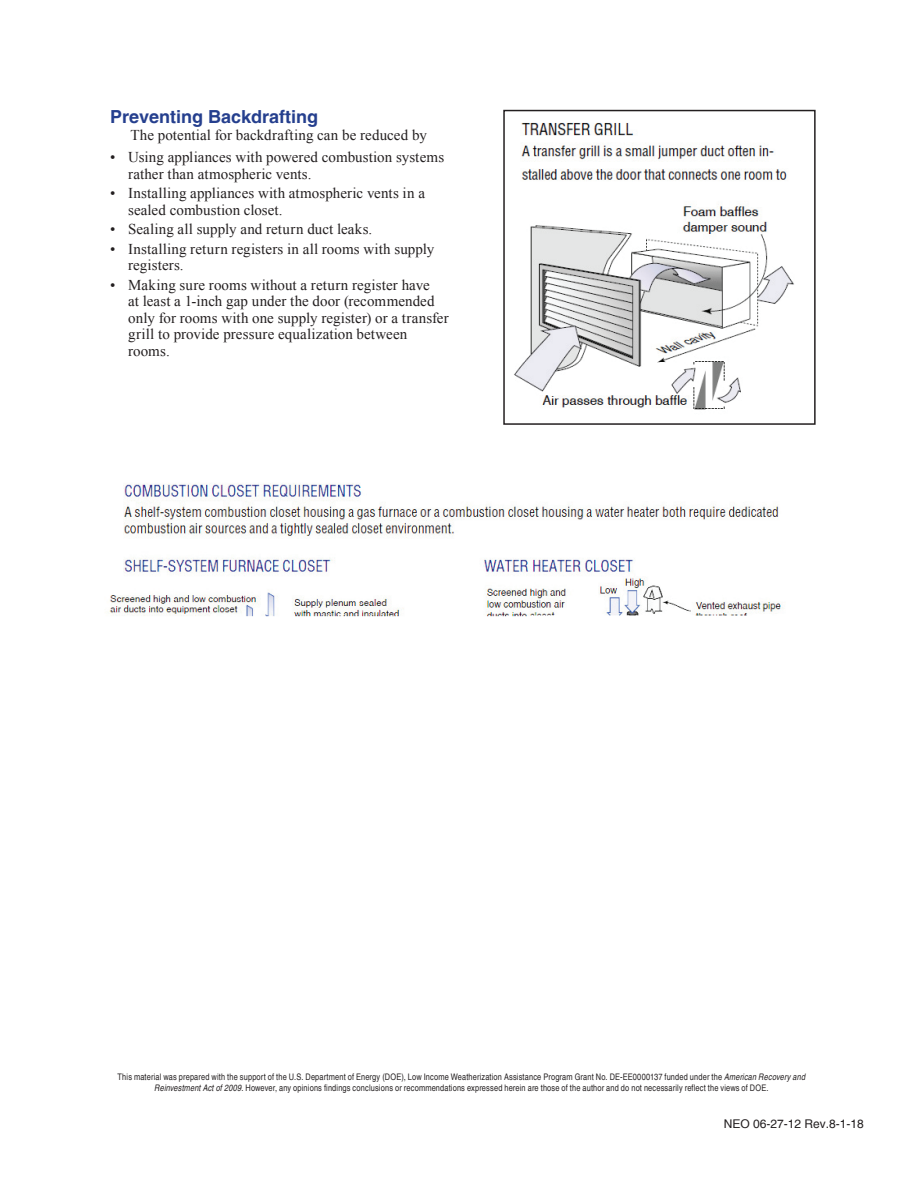
<style>
.page{position:relative;width:918px;height:1188px;background:#fff}
.page>*{position:absolute;margin:0;border:0;box-sizing:border-box;transform-origin:0 0}
.t1{font:700 18px "Helvetica";color:#253f8e}
.t2{font:15px/16.5px "Times New Roman";letter-spacing:.005em;color:#231f20}
.t3{font:12px "Helvetica";color:#231f20}
.t4{font:condensed 9px/10.5px "Helvetica";letter-spacing:.02em;color:#231f20;text-align:center}
.s1{font-style:italic}
</style>
<div class="page">
<img style="left:514px;top:123px;width:280px;height:287px">
<div style="left:503px;top:110px;width:313px;height:315px;border:2px solid #231f20"></div>
<img style="left:109px;top:483px;width:674px;height:134px">
<p class="t1" style="left:110px;top:106px;width:210px">Preventing Backdrafting</p>
<p class="t2" style="left:130px;top:126px;width:298px">The potential for backdrafting can be reduced by</p>
<p class="t2" style="left:128px;top:149px;width:318px;text-indent:-18px">• Using appliances with powered combustion systems rather than atmospheric vents.</p>
<p class="t2" style="left:128px;top:185px;width:298px;text-indent:-18px">• Installing appliances with atmospheric vents in a sealed combustion closet.</p>
<p class="t2" style="left:110px;top:221px;width:264px">• Sealing all supply and return duct leaks.</p>
<p class="t2" style="left:128px;top:240px;width:308px;text-indent:-18px">• Installing return registers in all rooms with supply registers.</p>
<p class="t2" style="left:128px;top:276px;width:322px;text-indent:-18px">• Making sure rooms without a return register have<br>at least a 1-inch gap under the door (recommended only for rooms with one supply register) or a transfer grill to provide pressure equalization between rooms.</p>
<p class="t4" style="left:118px;top:1072px;width:689px">This material was prepared with the support of the U.S. Department of Energy (DOE), Low Income Weatherization Assistance Program Grant No. DE-EE0000137 funded under the <span class="s1">American Recovery and<br>Reinvestment Act of 2009</span>. However, any opinions findings conclusions or recommendations expressed herein are those of the author and do not necessarily reflect the views of DOE.</p>
<p class="t3" style="left:724px;top:1117px;width:142px">NEO 06-27-12 Rev.8-1-18</p>
</div>
